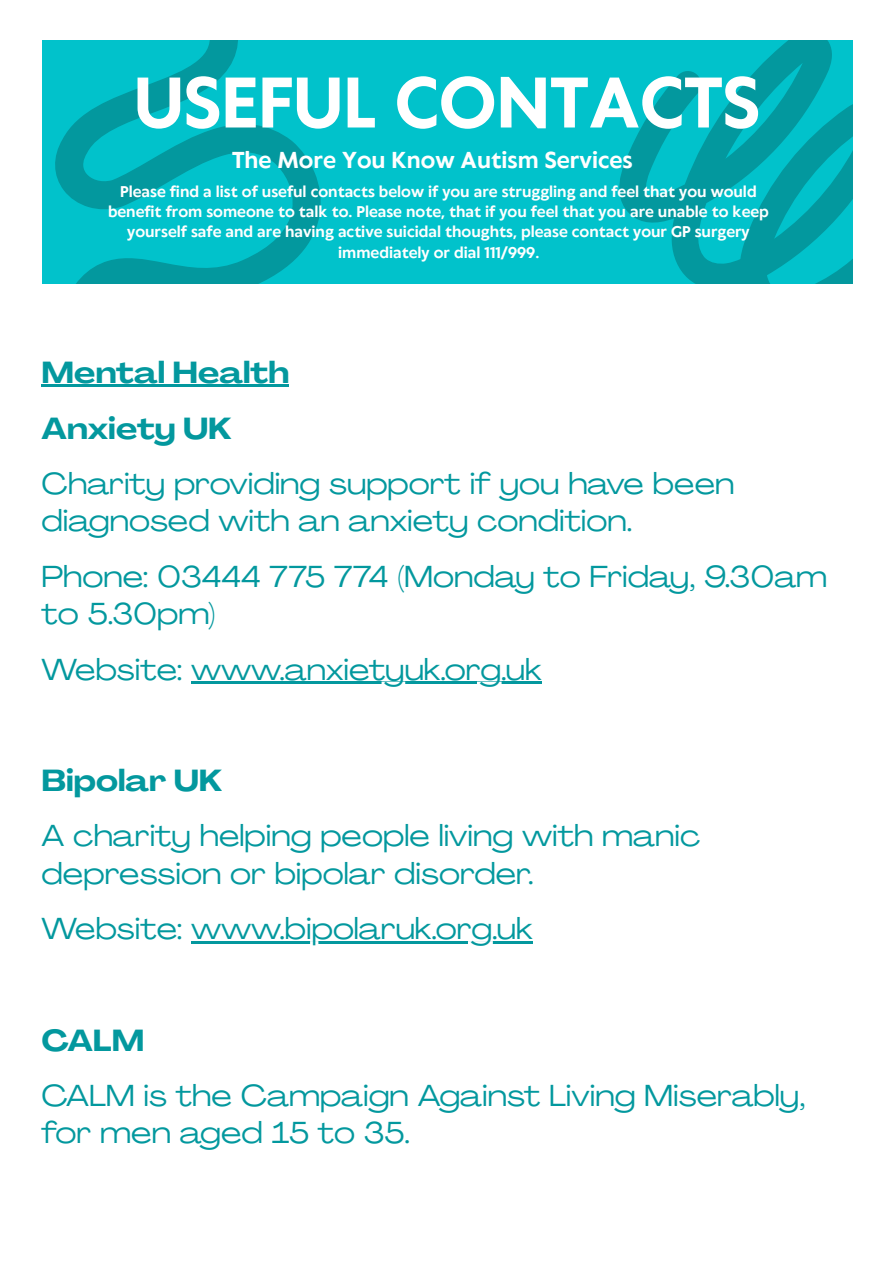
<style>
.page{position:relative;width:894px;height:1263px;background:#fff}
.page>*{position:absolute;margin:0;border:0;box-sizing:border-box;transform-origin:0 0}
.t1{font:700 66.9px "Klein Text";color:#fff}
.t2{font:expanded 30px/37.2px "Agrandir";color:#03989e}
.t3{font:700 expanded 30px "Agrandir";color:#03989e}
.t4{font:700 21.6px "Klein Text";color:#fff}
.t5{font:700 14.55px/20.2px "Klein Text";color:#fff;text-align:center}
</style>
<div class="page">
<hr style="left:42px;top:385px;width:247px;height:2px;background:#03989e">
<hr style="left:191px;top:682px;width:350px;height:2px;background:#03989e">
<hr style="left:191px;top:942px;width:341px;height:2px;background:#03989e">
<div style="left:42px;top:40px;width:810px;height:244px;background:#01c2cb"></div>
<svg style="left:55px;top:40px;width:266px;height:244px"></svg>
<svg style="left:619px;top:40px;width:233px;height:244px"></svg>
<p class="t1" style="left:134px;top:69px;width:627px">USEFUL CONTACTS</p>
<p class="t4" style="left:232px;top:149px;width:402px">The More You Know Autism Services</p>
<p class="t5" style="left:108px;top:182px;width:662px">Please find a list of useful contacts below if you are struggling and feel that you would benefit from someone to talk to. Please note, that if you feel that you are unable to keep yourself safe and are having active suicidal thoughts, please contact your GP surgery immediately or dial 111/999.</p>
<p class="t3" style="left:42px;top:360px;width:249px">Mental Health</p>
<h1 class="t3" style="left:42px;top:416px;width:191px">Anxiety UK</h1>
<p class="t2" style="left:42px;top:468px;width:694px">Charity providing support if you have been diagnosed with an anxiety condition.</p>
<p class="t2" style="left:42px;top:561px;width:787px">Phone: 03444 775 774 (Monday to Friday, 9.30am to 5.30pm)</p>
<p class="t2" style="left:42px;top:653px;width:501px">Website: www.anxietyuk.org.uk</p>
<h1 class="t3" style="left:42px;top:768px;width:182px">Bipolar UK</h1>
<p class="t2" style="left:42px;top:819px;width:660px;line-height:38.2px">A charity helping people living with manic depression or bipolar disorder.</p>
<p class="t2" style="left:42px;top:913px;width:492px">Website: www.bipolaruk.org.uk</p>
<h1 class="t3" style="left:42px;top:1028px;width:104px">CALM</h1>
<p class="t2" style="left:42px;top:1080px;width:765px">CALM is the Campaign Against Living Miserably, for men aged 15 to 35.</p>
</div>
